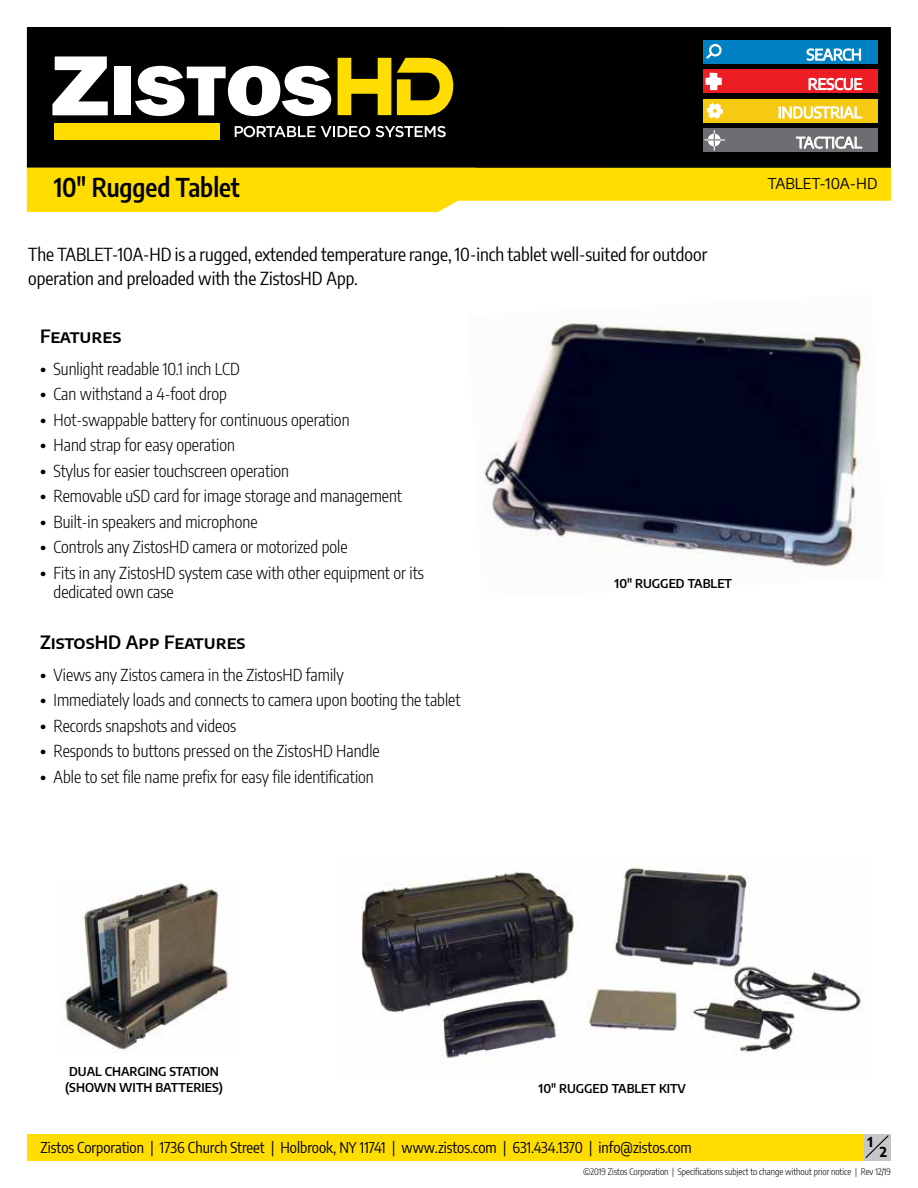
<style>
.page{position:relative;width:918px;height:1188px;background:#fff}
.page>*{position:absolute;margin:0;border:0;box-sizing:border-box;transform-origin:0 0}
.t1{font:800 73.2px "Franklin Gothic";color:#fff;scale:1.13 1}
.t2{font:600 25.5px "Encode Sans Condensed";color:#000}
.t3{font:18px/24px "Encode Sans Condensed";color:#000}
.t4{font:600 18px "Encode Sans";color:#000}
.t5{font:300 16.5px/19.5px "Encode Sans Condensed";color:#000}
.t6{font:15px "Encode Sans Condensed";color:#000}
.t7{font:15px/29px "Encode Sans";color:#fff;text-align:right}
.t8{font:15px "Encode Sans";color:#000}
.t9{font:700 13.5px "Encode Sans";color:#000}
.t10{font:600 12px/16.5px "Encode Sans";color:#000;text-align:center}
.t11{font:300 9px "Encode Sans Condensed";color:#000}
.s1{font-size:88.35px}
.s2{font-family:"Ethnocentric";font-weight:400;font-size:79.5px;color:#fd0}
.s3{font-weight:500;font-size:18px}
</style>
<div class="page">
<div style="left:27px;top:1134px;width:864px;height:27px;background:#fd0"></div>
<div style="left:864px;top:1134px;width:27px;height:27px;background:#c6c6c9"></div>
<svg style="left:865px;top:1135px;width:24px;height:23px"></svg>
<div style="left:27px;top:27px;width:864px;height:142px;background:#000"></div>
<div style="left:27px;top:168px;width:864px;height:33px;background:#fd0"></div>
<div style="left:27px;top:200px;width:448px;height:12px;background:#fd0"></div>
<svg style="left:235px;top:126px;width:135px;height:11px"></svg>
<svg style="left:376px;top:126px;width:70px;height:11px"></svg>
<div style="left:54px;top:123px;width:166px;height:16px;background:#fd0"></div>
<div style="left:703px;top:40px;width:174px;height:24px;background:#0081c3"></div>
<div style="left:703px;top:70px;width:174px;height:23px;background:#ed1d24"></div>
<div style="left:703px;top:99px;width:174px;height:23px;background:#f6c913"></div>
<svg style="left:705px;top:72px;width:17px;height:19px"></svg>
<div style="left:709px;top:44px;width:13px;height:13px;border:2px solid #fff;border-radius:50%"></div>
<svg style="left:706px;top:50px;width:9px;height:9px"></svg>
<svg style="left:704px;top:103px;width:21px;height:20px"></svg>
<div style="left:703px;top:129px;width:175px;height:23px;background:#6d6e71"></div>
<hr style="left:704px;top:139px;width:21px;height:2px;background:#fff">
<svg style="left:708px;top:130px;width:13px;height:21px"></svg>
<svg style="left:807px;top:49px;width:54px;height:12px"></svg>
<svg style="left:809px;top:78px;width:53px;height:12px"></svg>
<svg style="left:779px;top:106px;width:83px;height:12px"></svg>
<svg style="left:796px;top:137px;width:66px;height:12px"></svg>
<img style="left:484px;top:323px;width:380px;height:244px">
<img style="left:361px;top:866px;width:501px;height:194px">
<img style="left:65px;top:882px;width:166px;height:169px">
<h1 class="t1" style="left:51px;top:43px;width:359px"><span class="s1">Z</span>ISTOS<span class="s2">HD</span></h1>
<p class="t7" style="left:778px;top:39px;width:86px">SEARCH<br>RESCUE<br>INDUSTRIAL</p>
<p class="t7" style="left:796px;top:127px;width:67px">TACTICAL</p>
<h2 class="t2" style="left:54px;top:168px;width:187px">10" Rugged Tablet</h2>
<p class="t8" style="left:768px;top:173px;width:111px">TABLET-10A-HD</p>
<p class="t3" style="left:28px;top:241px;width:681px">The TABLET-10A-HD is a rugged, extended temperature range, 10-inch tablet well-suited for outdoor operation and preloaded with the ZistosHD App.</p>
<p class="t4" style="left:40px;top:323px;width:83px">Features</p>
<p class="t5" style="left:40px;top:358px;width:201px"><span class="s3">•</span> Sunlight readable 10.1 inch LCD</p>
<p class="t5" style="left:40px;top:384px;width:188px"><span class="s3">•</span> Can withstand a 4-foot drop</p>
<p class="t5" style="left:40px;top:409px;width:311px"><span class="s3">•</span> Hot-swappable battery for continuous operation</p>
<p class="t5" style="left:40px;top:435px;width:196px"><span class="s3">•</span> Hand strap for easy operation</p>
<p class="t5" style="left:40px;top:460px;width:251px"><span class="s3">•</span> Stylus for easier touchscreen operation</p>
<p class="t5" style="left:40px;top:486px;width:364px"><span class="s3">•</span> Removable uSD card for image storage and management</p>
<p class="t5" style="left:40px;top:511px;width:219px"><span class="s3">•</span> Built-in speakers and microphone</p>
<p class="t5" style="left:40px;top:537px;width:309px"><span class="s3">•</span> Controls any ZistosHD camera or motorized pole</p>
<p class="t5" style="left:54px;top:562px;width:372px;text-indent:-14px"><span class="s3">•</span> Fits in any ZistosHD system case with other equipment or its dedicated own case</p>
<p class="t4" style="left:40px;top:629px;width:207px">ZistosHD App Features</p>
<p class="t5" style="left:40px;top:664px;width:305px"><span class="s3">•</span> Views any Zistos camera in the ZistosHD family</p>
<p class="t5" style="left:40px;top:690px;width:422px"><span class="s3">•</span> Immediately loads and connects to camera upon booting the tablet</p>
<p class="t5" style="left:40px;top:715px;width:198px"><span class="s3">•</span> Records snapshots and videos</p>
<p class="t5" style="left:40px;top:741px;width:341px"><span class="s3">•</span> Responds to buttons pressed on the ZistosHD Handle</p>
<p class="t5" style="left:40px;top:766px;width:335px"><span class="s3">•</span> Able to set file name prefix for easy file identification</p>
<p class="t10" style="left:615px;top:574px;width:119px">10" RUGGED TABLET</p>
<p class="t10" style="left:65px;top:1062px;width:159px">DUAL CHARGING STATION (SHOWN WITH BATTERIES)</p>
<p class="t10" style="left:539px;top:1079px;width:149px">10" RUGGED TABLET KITV</p>
<p class="t6" style="left:40px;top:1137px;width:653px">Zistos Corporation | 1736 Church Street | Holbrook, NY 11741 | www.zistos.com | 631.434.1370 | info@zistos.com</p>
<p class="t9" style="left:867px;top:1132px;width:7px">1</p>
<p class="t9" style="left:880px;top:1142px;width:9px">2</p>
<p class="t11" style="left:583px;top:1165px;width:309px">©2019 Zistos Corporation | Specifications subject to change without prior notice | Rev 12/19</p>
</div>
